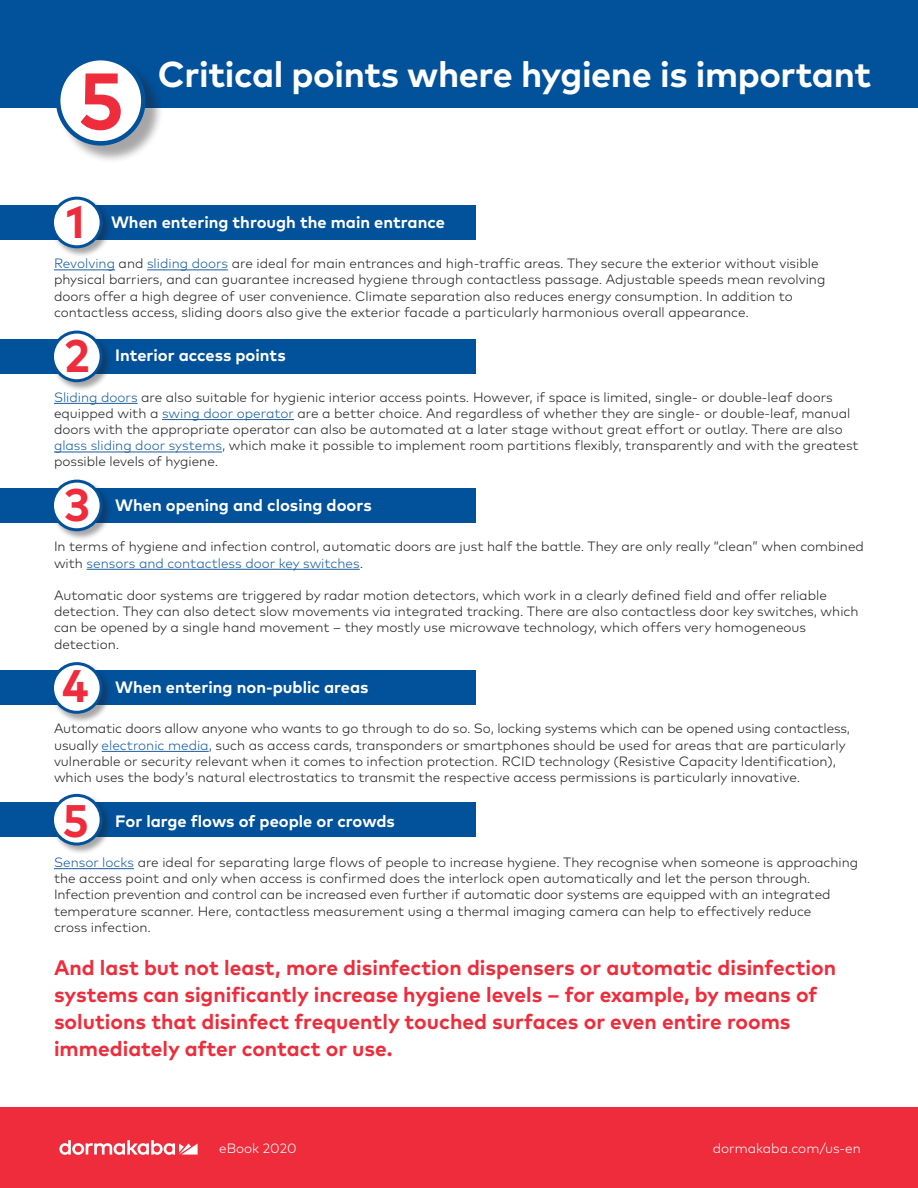
<style>
.page{position:relative;width:918px;height:1188px;background:#fff}
.page>*{position:absolute;margin:0;border:0;box-sizing:border-box;transform-origin:0 0}
.Tab_Head_center_ligh{font:700 79.8px "Mark Pro";color:#ee2c3b}
.Tab_Head_center_ligh-2{font:700 45.6px "Mark Pro";color:#ee2c3b}
.Descriptor_light_bla{font:700 36px "Mark Pro";letter-spacing:-.01em;color:#fff}
.Descriptor_light_bla-2{font:700 21px/27px "Mark Pro";color:#ee2c3b}
.Descriptor_light_bla-3{font:700 16.5px "Mark Pro";color:#fff}
.Descriptor_light_bla-4{font:300 13.5px/16.2px "Mark Pro";color:#231f20}
.Tab_Head_center_ligh-3{font:300 13.5px "Mark Pro";color:#fff}
.s1{color:#175d9e}
</style>
<div class="page">
<div style="left:0;top:802px;width:476px;height:35px;background:#01519b"></div>
<div style="left:0;top:671px;width:476px;height:34px;background:#01519b"></div>
<div style="left:0;top:488px;width:476px;height:35px;background:#01519b"></div>
<div style="left:0;top:339px;width:476px;height:35px;background:#01519b"></div>
<div style="left:0;top:1107px;width:918px;height:81px;background:#ee2c3b"></div>
<svg style="left:59px;top:1140px;width:139px;height:15px"></svg>
<div style="left:0;top:205px;width:476px;height:35px;background:#01519b"></div>
<hr style="left:54px;top:270px;width:61px;height:1px;background:#175d9e">
<hr style="left:147px;top:270px;width:81px;height:1px;background:#175d9e">
<hr style="left:54px;top:403px;width:84px;height:1px;background:#175d9e">
<hr style="left:162px;top:419px;width:132px;height:1px;background:#175d9e">
<hr style="left:54px;top:452px;width:168px;height:1px;background:#175d9e">
<hr style="left:87px;top:569px;width:273px;height:1px;background:#175d9e">
<hr style="left:102px;top:751px;width:107px;height:1px;background:#175d9e">
<hr style="left:54px;top:868px;width:80px;height:1px;background:#175d9e">
<div style="left:0;top:0;width:918px;height:108px;background:#01519b"></div>
<div style="left:59px;top:59px;width:105px;height:105px;background:#231f20;opacity:.4"></div>
<div style="left:58px;top:58px;width:85px;height:85px;background:#fff;border-radius:50%"></div>
<div style="left:56px;top:56px;width:90px;height:90px;border:4px solid #01519b;border-radius:50%"></div>
<div style="left:51px;top:662px;width:61px;height:61px;background:#231f20;opacity:.4"></div>
<div style="left:53px;top:664px;width:48px;height:48px;background:#fff;border-radius:50%"></div>
<div style="left:51px;top:662px;width:52px;height:52px;border:3px solid #01519b;border-radius:50%"></div>
<div style="left:51px;top:479px;width:61px;height:62px;background:#231f20;opacity:.4"></div>
<div style="left:53px;top:481px;width:48px;height:49px;background:#fff;border-radius:50%"></div>
<div style="left:51px;top:480px;width:52px;height:51px;border:3px solid #01519b;border-radius:50%"></div>
<div style="left:51px;top:330px;width:61px;height:62px;background:#231f20;opacity:.4"></div>
<div style="left:53px;top:332px;width:48px;height:49px;background:#fff;border-radius:50%"></div>
<div style="left:51px;top:331px;width:52px;height:51px;border:3px solid #01519b;border-radius:50%"></div>
<div style="left:51px;top:196px;width:61px;height:62px;background:#231f20;opacity:.4"></div>
<div style="left:53px;top:198px;width:48px;height:49px;background:#fff;border-radius:50%"></div>
<div style="left:51px;top:197px;width:52px;height:51px;border:3px solid #01519b;border-radius:50%"></div>
<div style="left:51px;top:794px;width:61px;height:61px;background:#231f20;opacity:.4"></div>
<div style="left:53px;top:795px;width:48px;height:49px;background:#fff;border-radius:50%"></div>
<div style="left:51px;top:794px;width:52px;height:52px;border:3px solid #01519b;border-radius:50%"></div>
<p class="Tab_Head_center_ligh" style="left:78px;top:41px;width:48px">5</p>
<p class="Descriptor_light_bla" style="left:158px;top:47px;width:715px">Critical points where hygiene is important</p>
<p class="Tab_Head_center_ligh-2" style="left:66px;top:188px;width:20px">1</p>
<p class="Descriptor_light_bla-3" style="left:111px;top:210px;width:335px">When entering through the main entrance</p>
<p class="Descriptor_light_bla-4" style="left:54px;top:254px;width:766px"><span class="s1">Revolving</span> and <span class="s1">sliding doors</span> are ideal for main entrances and high-traffic areas. They secure the exterior without visible</p>
<p class="Descriptor_light_bla-4" style="left:54px;top:270px;width:773px">physical barriers, and can guarantee increased hygiene through contactless passage. Adjustable speeds mean revolving doors offer a high degree of user convenience. Climate separation also reduces energy consumption. In addition to</p>
<p class="Descriptor_light_bla-4" style="left:54px;top:303px;width:697px">contactless access, sliding doors also give the exterior facade a particularly harmonious overall appearance.</p>
<p class="Descriptor_light_bla-3" style="left:115px;top:343px;width:172px">Interior access points</p>
<p class="Descriptor_light_bla-4" style="left:54px;top:388px;width:806px"><span class="s1">Sliding doors</span> are also suitable for hygienic interior access points. However, if space is limited, single- or double-leaf doors equipped with a <span class="s1">swing door operator</span> are a better choice. And regardless of whether they are single- or double-leaf, manual doors with the appropriate operator can also be automated at a later stage without great effort or outlay. There are also <span class="s1">glass sliding door systems</span>, which make it possible to implement room partitions flexibly, transparently and with the greatest possible levels of hygiene.</p>
<p class="Descriptor_light_bla-3" style="left:115px;top:493px;width:258px">When opening and closing doors</p>
<p class="Descriptor_light_bla-4" style="left:54px;top:537px;width:811px">In terms of hygiene and infection control, automatic doors are just half the battle. They are only really “clean” when combined with <span class="s1">sensors and contactless door key switches</span>.</p>
<p class="Descriptor_light_bla-4" style="left:54px;top:586px;width:806px">Automatic door systems are triggered by radar motion detectors, which work in a clearly defined field and offer reliable detection. They can also detect slow movements via integrated tracking. There are also contactless door key switches, which can be opened by a single hand movement – they mostly use microwave technology, which offers very homogeneous</p>
<p class="Descriptor_light_bla-4" style="left:54px;top:635px;width:67px">detection.</p>
<p class="Descriptor_light_bla-3" style="left:115px;top:675px;width:255px">When entering non-public areas</p>
<p class="Descriptor_light_bla-4" style="left:54px;top:719px;width:798px">Automatic doors allow anyone who wants to go through to do so. So, locking systems which can be opened using contactless, usually <span class="s1">electronic media</span>, such as access cards, transponders or smartphones should be used for areas that are particularly vulnerable or security relevant when it comes to infection protection. RCID technology (Resistive Capacity Identification), which uses the body’s natural electrostatics to transmit the respective access permissions is particularly innovative.</p>
<p class="Descriptor_light_bla-3" style="left:115px;top:808px;width:281px">For large flows of people or crowds</p>
<p class="Descriptor_light_bla-4" style="left:54px;top:853px;width:806px"><span class="s1">Sensor locks</span> are ideal for separating large flows of people to increase hygiene. They recognise when someone is approaching the access point and only when access is confirmed does the interlock open automatically and let the person through.</p>
<p class="Descriptor_light_bla-4" style="left:54px;top:885px;width:778px">Infection prevention and control can be increased even further if automatic door systems are equipped with an integrated temperature scanner. Here, contactless measurement using a thermal imaging camera can help to effectively reduce</p>
<p class="Descriptor_light_bla-4" style="left:54px;top:918px;width:99px">cross infection.</p>
<p class="Descriptor_light_bla-2" style="left:54px;top:952px;width:784px">And last but not least, more disinfection dispensers or automatic disinfection systems can significantly increase hygiene levels – for example, by means of solutions that disinfect frequently touched surfaces or even entire rooms</p>
<p class="Descriptor_light_bla-2" style="left:54px;top:1033px;width:340px">immediately after contact or use.</p>
<p class="Tab_Head_center_ligh-2" style="left:64px;top:322px;width:27px">2</p>
<p class="Tab_Head_center_ligh-2" style="left:64px;top:471px;width:28px">3</p>
<p class="Tab_Head_center_ligh-2" style="left:62px;top:652px;width:28px">4</p>
<p class="Tab_Head_center_ligh-2" style="left:62px;top:786px;width:28px">5</p>
<p class="Tab_Head_center_ligh-3" style="left:219px;top:1138px;width:79px">eBook 2020</p>
<p class="Tab_Head_center_ligh-3" style="left:713px;top:1138px;width:150px">dormakaba.com/us-en</p>
</div>
